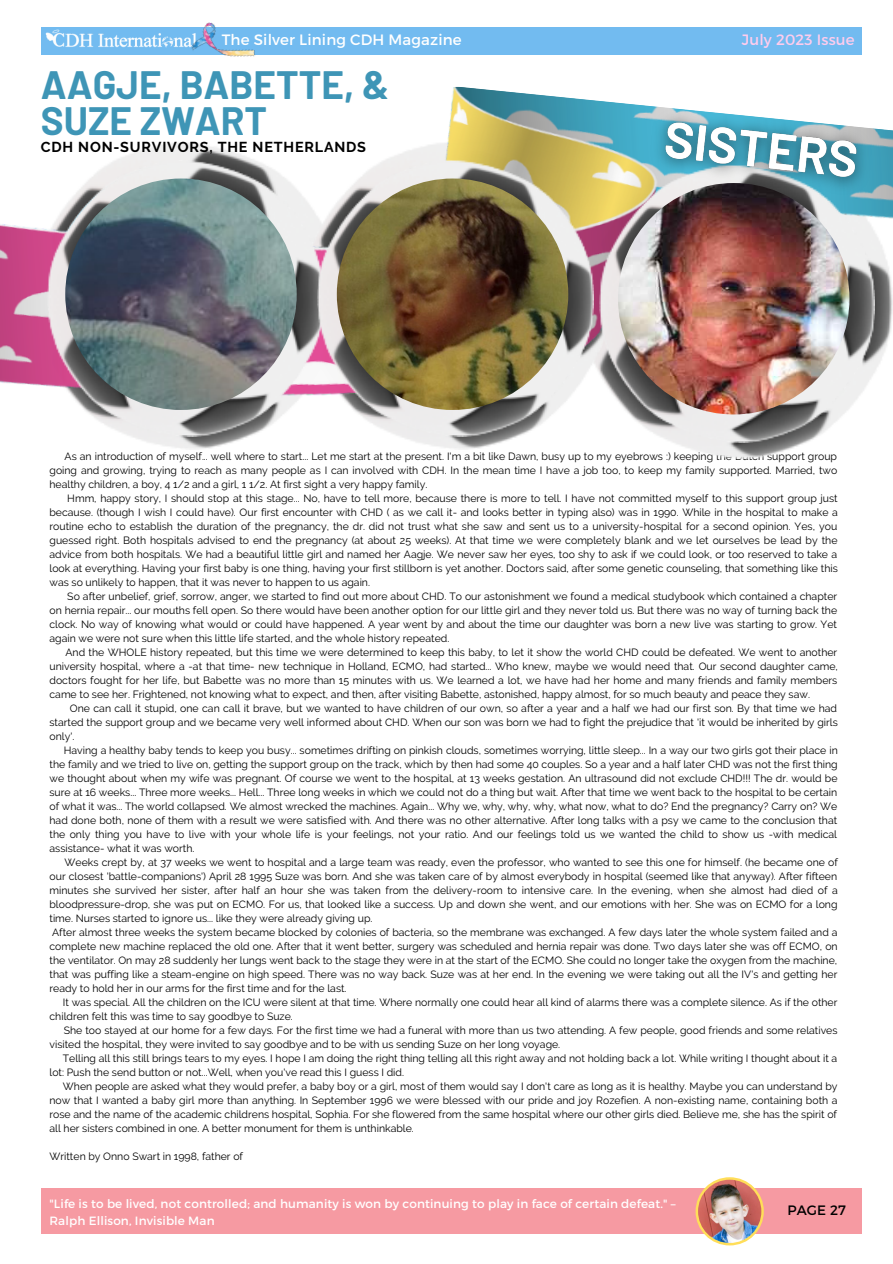
<style>
.page{position:relative;width:893px;height:1264px;background:#fff}
.page>*{position:absolute;margin:0;border:0;box-sizing:border-box;transform-origin:0 0}
.t1{font:700 38.7px/36px "Barlow";color:#3e95b6}
.t2{font:15px "Montserrat";letter-spacing:.01em;color:#fff}
.t3{font:15px "Montserrat";letter-spacing:.01em;color:#ffcced}
.t4{font:700 14.4px "Raleway";letter-spacing:.055em;color:#000}
.t5{font:13.65px "Montserrat";letter-spacing:.01em;color:#000}
.t6{font:12px/17px "Montserrat";letter-spacing:.01em;color:#fff}
.t7{font:10.5px/14px "Raleway";color:#000;text-align:justify}
</style>
<div class="page">
<div style="left:41px;top:1188px;width:820px;height:45px;background:#f69aa2"></div>
<div style="left:41px;top:28px;width:820px;height:27px;background:#72bbf0"></div>
<img style="left:46px;top:29px;width:145px;height:19px">
<img style="left:191px;top:22px;width:70px;height:33px">
<svg style="left:695px;top:1177px;width:68px;height:68px"></svg>
<img style="left:698px;top:1179px;width:63px;height:63px;border-radius:50%">
<img style="left:673px;top:442px;width:134px;height:17px">
<img style="left:133px;top:437px;width:114px;height:13px">
<img style="left:402px;top:437px;width:114px;height:13px">
<img style="left:0;top:55px;width:892px;height:331px">
<img style="left:47px;top:159px;width:270px;height:278px">
<img style="left:65px;top:178px;width:232px;height:232px;border-radius:50%">
<img style="left:599px;top:165px;width:275px;height:277px">
<img style="left:618px;top:183px;width:231px;height:231px;border-radius:50%">
<img style="left:317px;top:159px;width:276px;height:278px">
<img style="left:337px;top:178px;width:231px;height:232px;border-radius:50%">
<img style="left:636px;top:147px;width:250px;height:69px">
<svg style="left:442px;top:56px;width:450px;height:91px"></svg>
<p class="t2" style="left:222px;top:30px;width:241px">The Silver Lining CDH Magazine</p>
<p class="t3" style="left:741px;top:30px;width:114px">July 2023 Issue</p>
<p class="t1" style="left:41px;top:65px;width:350px">AAGJE, BABETTE, &amp;<br>SUZE ZWART</p>
<p class="t4" style="left:41px;top:138px;width:327px">CDH NON-SURVIVORS, THE NETHERLANDS</p>
<p class="t7" style="left:49px;top:450px;width:789px;text-indent:15px">As an introduction of myself... well where to start... Let me start at the present. I'm a bit like Dawn, busy up to my eyebrows :) keeping the Dutch support group going and growing, trying to reach as many people as I can involved with CDH. In the mean time I have a job too, to keep my family supported. Married, two healthy children, a boy, 4 1/2 and a girl, 1 1/2. At first sight a very happy family.</p>
<p class="t7" style="left:49px;top:491px;width:789px;text-indent:18px">Hmm, happy story, I should stop at this stage... No, have to tell more, because there is more to tell. I have not committed myself to this support group just because. (though I wish I could have). Our first encounter with CHD ( as we call it- and looks better in typing also) was in 1990. While in the hospital to make a routine echo to establish the duration of the pregnancy, the dr. did not trust what she saw and sent us to a university-hospital for a second opinion. Yes, you guessed right. Both hospitals advised to end the pregnancy (at about 25 weeks). At that time we were completely blank and we let ourselves be lead by the advice from both hospitals. We had a beautiful little girl and named her Aagje. We never saw her eyes, too shy to ask if we could look, or too reserved to take a look at everything. Having your first baby is one thing, having your first stillborn is yet another. Doctors said, after some genetic counseling, that something like this was so unlikely to happen, that it was never to happen to us again.</p>
<p class="t7" style="left:49px;top:589px;width:789px;text-indent:18px">So after unbelief, grief, sorrow, anger, we started to find out more about CHD. To our astonishment we found a medical studybook which contained a chapter on hernia repair... our mouths fell open. So there would have been another option for our little girl and they never told us. But there was no way of turning back the clock. No way of knowing what would or could have happened. A year went by and about the time our daughter was born a new live was starting to grow. Yet again we were not sure when this little life started, and the whole history repeated.</p>
<p class="t7" style="left:49px;top:645px;width:789px;text-indent:16px">And the WHOLE history repeated, but this time we were determined to keep this baby, to let it show the world CHD could be defeated. We went to another university hospital, where a -at that time- new technique in Holland, ECMO, had started... Who knew, maybe we would need that. Our second daughter came, doctors fought for her life, but Babette was no more than 15 minutes with us. We learned a lot, we have had her home and many friends and family members came to see her. Frightened, not knowing what to expect, and then, after visiting Babette, astonished, happy almost, for so much beauty and peace they saw.</p>
<p class="t7" style="left:49px;top:701px;width:789px;text-indent:20px">One can call it stupid, one can call it brave, but we wanted to have children of our own, so after a year and a half we had our first son. By that time we had started the support group and we became very well informed about CHD. When our son was born we had to fight the prejudice that 'it would be inherited by girls only'.</p>
<p class="t7" style="left:49px;top:743px;width:789px;text-indent:14px">Having a healthy baby tends to keep you busy... sometimes drifting on pinkish clouds, sometimes worrying, little sleep... In a way our two girls got their place in the family and we tried to live on, getting the support group on the track, which by then had some 40 couples. So a year and a half later CHD was not the first thing we thought about when my wife was pregnant. Of course we went to the hospital, at 13 weeks gestation. An ultrasound did not exclude CHD!!! The dr. would be sure at 16 weeks... Three more weeks... Hell... Three long weeks in which we could not do a thing but wait. After that time we went back to the hospital to be certain of what it was... The world collapsed. We almost wrecked the machines. Again... Why we, why, why, why, what now, what to do? End the pregnancy? Carry on? We had done both, none of them with a result we were satisfied with. And there was no other alternative. After long talks with a psy we came to the conclusion that the only thing you have to live with your whole life is your feelings, not your ratio. And our feelings told us we wanted the child to show us -with medical assistance- what it was worth.</p>
<p class="t7" style="left:49px;top:855px;width:789px;text-indent:15px">Weeks crept by, at 37 weeks we went to hospital and a large team was ready, even the professor, who wanted to see this one for himself. (he became one of our closest 'battle-companions') April 28 1995 Suze was born. And she was taken care of by almost everybody in hospital (seemed like that anyway). After fifteen minutes she survived her sister, after half an hour she was taken from the delivery-room to intensive care. In the evening, when she almost had died of a bloodpressure-drop, she was put on ECMO. For us, that looked like a success. Up and down she went, and our emotions with her. She was on ECMO for a long time. Nurses started to ignore us... like they were already giving up.</p>
<p class="t7" style="left:49px;top:925px;width:789px">After almost three weeks the system became blocked by colonies of bacteria, so the membrane was exchanged. A few days later the whole system failed and a complete new machine replaced the old one. After that it went better, surgery was scheduled and hernia repair was done. Two days later she was off ECMO, on the ventilator. On may 28 suddenly her lungs went back to the stage they were in at the start of the ECMO. She could no longer take the oxygen from the machine, that was puffing like a steam-engine on high speed. There was no way back. Suze was at her end. In the evening we were taking out all the IV's and getting her ready to hold her in our arms for the first time and for the last.</p>
<p class="t7" style="left:49px;top:995px;width:789px;text-indent:13px">It was special. All the children on the ICU were silent at that time. Where normally one could hear all kind of alarms there was a complete silence. As if the other children felt this was time to say goodbye to Suze.</p>
<p class="t7" style="left:49px;top:1023px;width:789px;text-indent:14px">She too stayed at our home for a few days. For the first time we had a funeral with more than us two attending. A few people, good friends and some relatives visited the hospital, they were invited to say goodbye and to be with us sending Suze on her long voyage.</p>
<p class="t7" style="left:49px;top:1051px;width:789px;text-indent:13px">Telling all this still brings tears to my eyes. I hope I am doing the right thing telling all this right away and not holding back a lot. While writing I thought about it a lot: Push the send button or not...Well, when you've read this I guess I did.</p>
<p class="t7" style="left:49px;top:1079px;width:789px;text-indent:13px">When people are asked what they would prefer, a baby boy or a girl, most of them would say I don't care as long as it is healthy. Maybe you can understand by now that I wanted a baby girl more than anything. In September 1996 we were blessed with our pride and joy Rozefien. A non-existing name, containing both a rose and the name of the academic childrens hospital, Sophia. For she flowered from the same hospital where our other girls died. Believe me, she has the spirit of all her sisters combined in one. A better monument for them is unthinkable.</p>
<p class="t7" style="left:49px;top:1149px;width:195px">Written by Onno Swart in 1998, father of</p>
<p class="t6" style="left:49px;top:1194px;width:627px">"Life is to be lived, not controlled; and humanity is won by continuing to play in face of certain defeat." –<br>Ralph Ellison, Invisible Man</p>
<p class="t5" style="left:787px;top:1201px;width:60px">PAGE 27</p>
</div>
